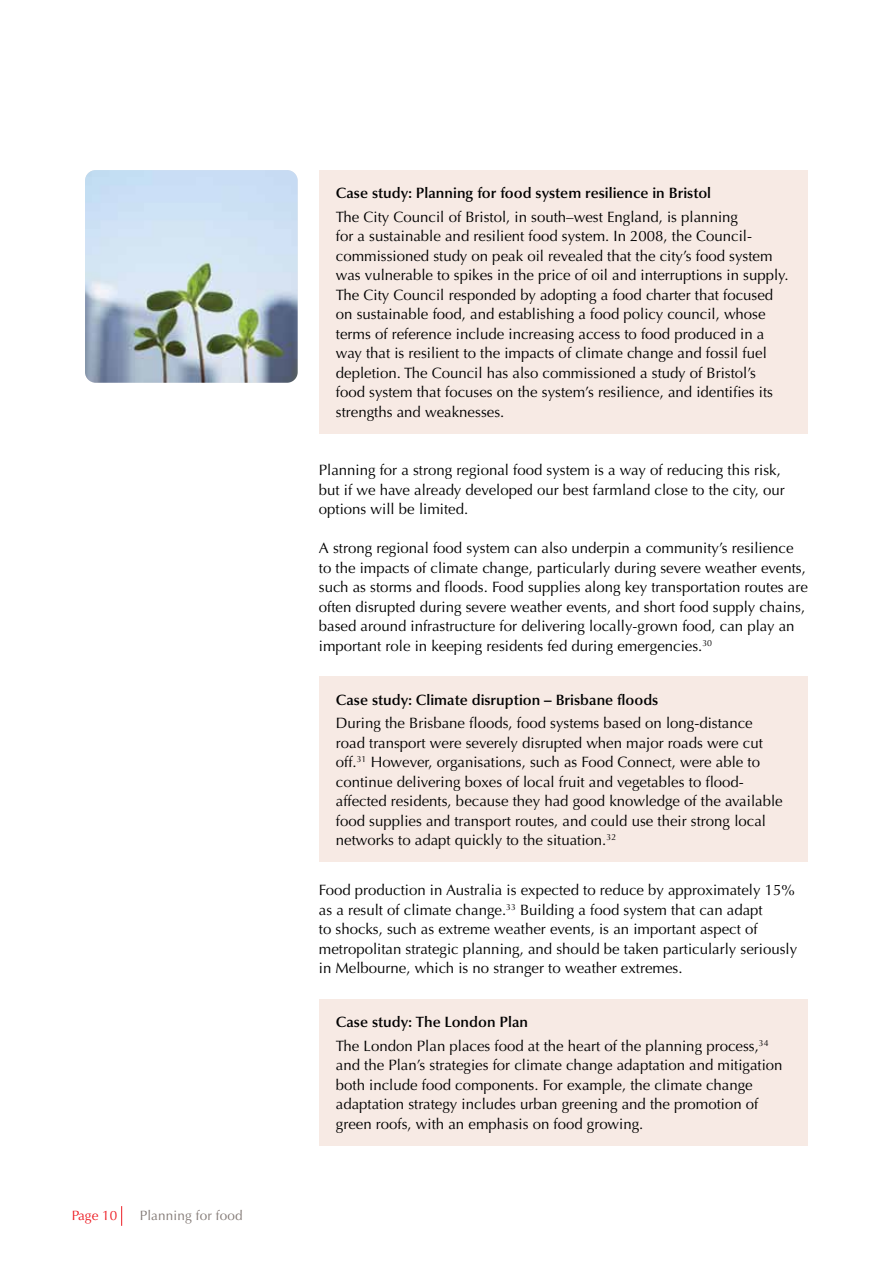
<style>
.page{position:relative;width:893px;height:1263px;background:#fff}
.page>*{position:absolute;margin:0;border:0;box-sizing:border-box;transform-origin:0 0}
.t1{font:15px/19.5px "Optima LT";color:#000}
.t2{font:600 15px "Optima LT";color:#000}
.t3{font:13.5px "Optima LT";letter-spacing:.01em;color:#837a76}
.t4{font:13.5px "Optima LT";color:#ed1d24}
.s1{font-weight:600}
</style>
<div class="page">
<svg style="left:121px;top:1206px;width:1px;height:20px"></svg>
<div style="left:319px;top:170px;width:488px;height:264px;background:#f7eae4"></div>
<div style="left:319px;top:676px;width:488px;height:186px;background:#f7eae4"></div>
<div style="left:319px;top:999px;width:488px;height:147px;background:#f7eae4"></div>
<img style="left:85px;top:170px;width:213px;height:213px">
<p class="t4" style="left:72px;top:1208px;width:47px">Page 10</p>
<p class="t3" style="left:140px;top:1208px;width:104px">Planning for food</p>
<p class="t2" style="left:336px;top:184px;width:377px">Case study: Planning for food system resilience in Bristol</p>
<p class="t1" style="left:336px;top:207px;width:454px">The City Council of Bristol, in south–west England, is planning<br>for a sustainable and resilient food system. In 2008, the Council&shy;commissioned study on peak oil revealed that the city’s food system was vulnerable to spikes in the price of oil and interruptions in supply.<br>The City Council responded by adopting a food charter that focused on sustainable food, and establishing a food policy council, whose terms of reference include increasing access to food produced in a way that is resilient to the impacts of climate change and fossil fuel depletion. The Council has also commissioned a study of Bristol’s food system that focuses on the system’s resilience, and identifies its strengths and weaknesses.</p>
<p class="t1" style="left:319px;top:461px;width:467px">Planning for a strong regional food system is a way of reducing this risk, but if we have already developed our best farmland close to the city, our options will be limited.</p>
<p class="t1" style="left:319px;top:539px;width:490px">A strong regional food system can also underpin a community’s resilience to the impacts of climate change, particularly during severe weather events, such as storms and floods. Food supplies along key transportation routes are often disrupted during severe weather events, and short food supply chains, based around infrastructure for delivering locally-grown food, can play an important role in keeping residents fed during emergencies.<sup>30</sup></p>
<p class="t2" style="left:336px;top:691px;width:324px">Case study: Climate disruption – Brisbane floods</p>
<p class="t1" style="left:336px;top:714px;width:448px">During the Brisbane floods, food systems based on long-distance road transport were severely disrupted when major roads were cut off.<sup>31</sup> However, organisations, such as Food Connect, were able to continue delivering boxes of local fruit and vegetables to flood&shy;affected residents, because they had good knowledge of the available food supplies and transport routes, and could use their strong local networks to adapt quickly to the situation.<sup>32</sup></p>
<p class="t1" style="left:319px;top:881px;width:480px">Food production in Australia is expected to reduce by approximately 15% as a result of climate change.<sup>33</sup> Building a food system that can adapt<br>to shocks, such as extreme weather events, is an important aspect of metropolitan strategic planning, and should be taken particularly seriously in Melbourne, which is no stranger to weather extremes.</p>
<p class="t1" style="left:336px;top:1010px;width:434px;line-height:23.7px"><span class="s1">Case study: The London Plan<br></span>The London Plan places food at the heart of the planning process,<sup>34</sup></p>
<p class="t1" style="left:336px;top:1055px;width:448px">and the Plan’s strategies for climate change adaptation and mitigation both include food components. For example, the climate change adaptation strategy includes urban greening and the promotion of green roofs, with an emphasis on food growing.</p>
</div>
